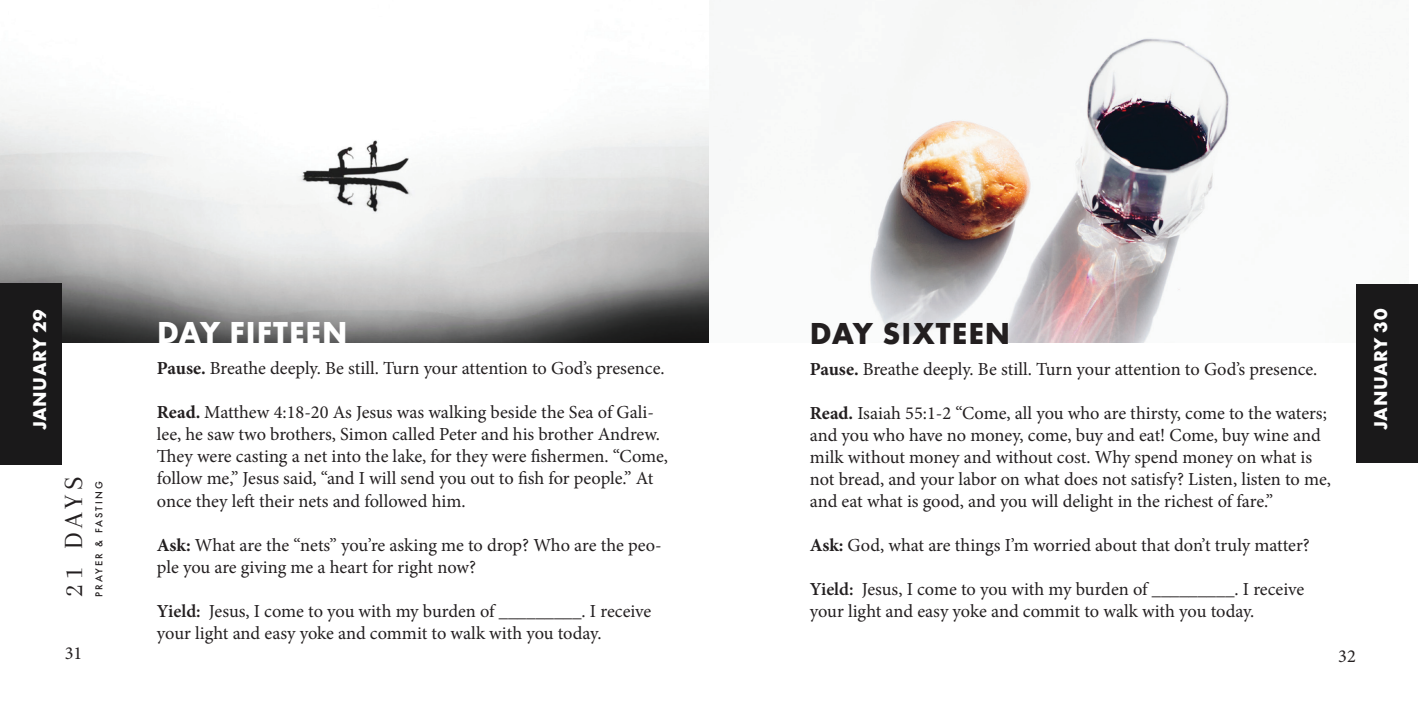
<style>
.page{position:relative;width:1418px;height:725px;background:#fff}
.page>*{position:absolute;margin:0;border:0;box-sizing:border-box;transform-origin:0 0}
.t1{font:700 31.5px "Futura PT";letter-spacing:.035em;color:#fff}
.t2{font:700 31.5px "Futura PT";letter-spacing:.035em;color:#231f20}
.t3{font:27.12px "Arapey";color:#231f20}
.t4{font:700 19.25px "Futura PT";letter-spacing:.025em;color:#fff}
.t5{font:18.38px/22.1px "Minion Pro";letter-spacing:-.005em;color:#231f20}
.t6{font:500 10.5px "Futura PT";letter-spacing:.2em;color:#231f20}
.s1{font-weight:700}
.s2{font-weight:600}
</style>
<div class="page">
<img style="left:1px;top:109px;width:708px;height:233px">
<img style="left:870px;top:0;width:360px;height:342px">
<div style="left:0;top:283px;width:61px;height:182px;background:#1a191a"></div>
<div style="left:1356px;top:284px;width:62px;height:179px;background:#1a191a"></div>
<p class="t4" style="left:27px;top:429px;width:122px;rotate:-90deg">JANUARY 29</p>
<p class="t4" style="left:1368px;top:429px;width:122px;rotate:-90deg">JANUARY 30</p>
<h1 class="t1" style="left:157px;top:312px;width:192px">DAY FIFTEEN</h1>
<h1 class="t2" style="left:810px;top:312px;width:202px">DAY SIXTEEN</h1>
<p class="t5" style="left:810px;top:358px;width:509px"><span class="s1">Pause.</span> Breathe deeply. Be still. Turn your attention to God’s presence.</p>
<p class="t5" style="left:810px;top:402px;width:523px"><span class="s1">Read.</span> Isaiah 55:1-2 “Come, all you who are thirsty, come to the waters; and you who have no money, come, buy and eat! Come, buy wine and milk without money and without cost. Why spend money on what is not bread, and your labor on what does not satisfy? Listen, listen to me, and eat what is good, and you will delight in the richest of fare.”</p>
<p class="t5" style="left:810px;top:534px;width:501px"><span class="s1">Ask:</span> God, what are things I’m worried about that don’t truly matter?</p>
<p class="t5" style="left:810px;top:578px;width:496px"><span class="s2">Yield:</span> Jesus, I come to you with my burden of _________. I receive your light and easy yoke and commit to walk with you today.</p>
<p class="t5" style="left:157px;top:357px;width:509px"><span class="s1">Pause.</span> Breathe deeply. Be still. Turn your attention to God’s presence.</p>
<p class="t5" style="left:157px;top:401px;width:513px"><span class="s1">Read.</span> Matthew 4:18-20 As Jesus was walking beside the Sea of Gali&shy;lee, he saw two brothers, Simon called Peter and his brother Andrew.<br>They were casting a net into the lake, for they were fishermen. “Come, follow me,” Jesus said, “and I will send you out to fish for people.” At once they left their nets and followed him.</p>
<p class="t5" style="left:157px;top:533px;width:506px"><span class="s1">Ask:</span> What are the “nets” you’re asking me to drop? Who are the peo&shy;ple you are giving me a heart for right now?</p>
<p class="t5" style="left:157px;top:600px;width:496px"><span class="s2">Yield:</span> Jesus, I come to you with my burden of _________. I receive your light and easy yoke and commit to walk with you today.</p>
<h2 class="t3" style="left:59px;top:597px;width:123px;rotate:-90deg">21 DAYS</h2>
<p class="t6" style="left:92px;top:597px;width:117px;rotate:-90deg">PRAYER &amp; FASTING</p>
<p class="t5" style="left:65px;top:642px;width:19px">31</p>
<p class="t5" style="left:1338px;top:645px;width:19px">32</p>
</div>
